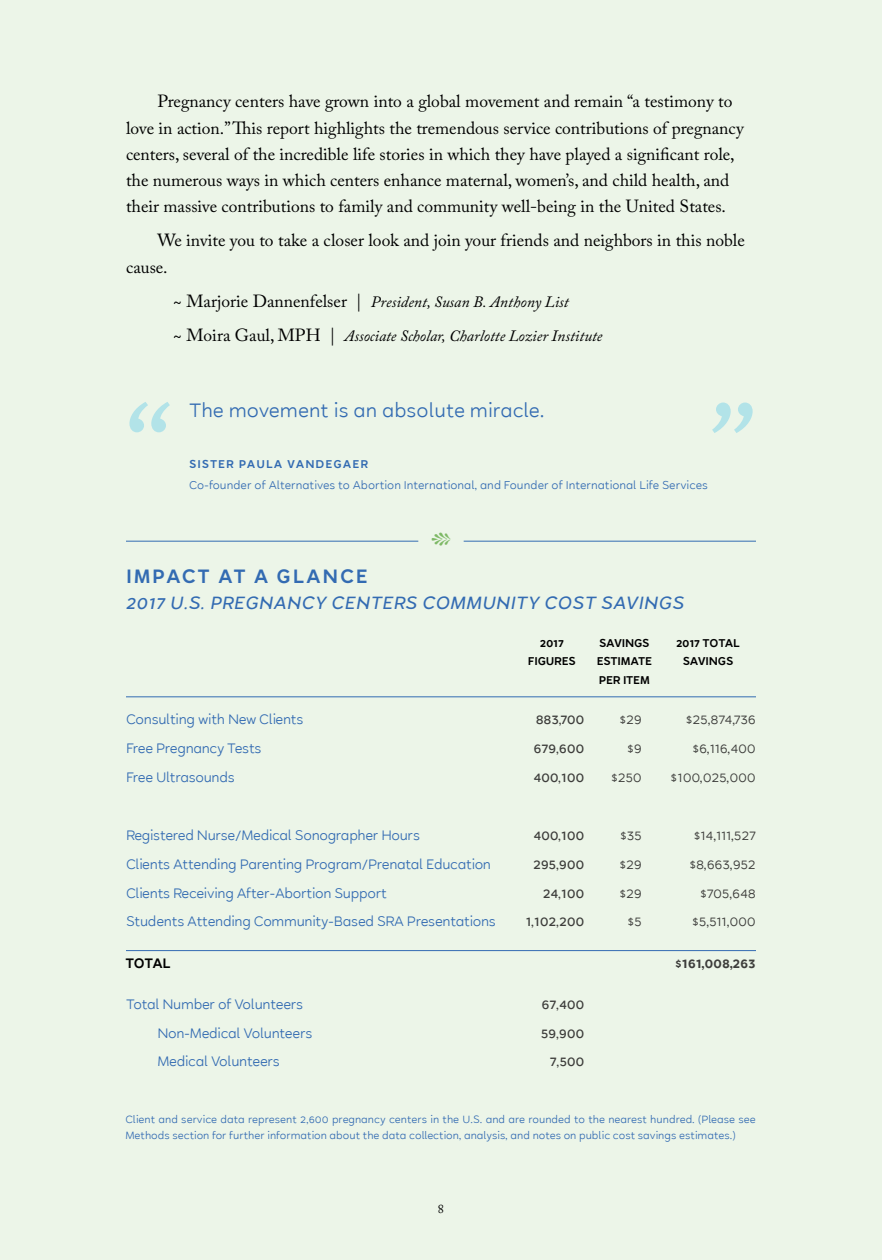
<style>
.page{position:relative;width:882px;height:1260px;background:#ecf5e8}
.page>*{position:absolute;margin:0;border:0;box-sizing:border-box;transform-origin:0 0}
.t1{font:600 105px "Archer";color:#b2e3e8}
.t2{font:24.5px "Fleurons";color:#7eb966}
.t3{font:21px "Halcyon";color:#336bb2}
.t4{font:600 21px "Halcyon";letter-spacing:.08em;color:#336bb2}
.t5{font:italic 500 19.25px "Halcyon";letter-spacing:.02em;color:#336bb2}
.t6{font:17.5px/26.2px "Adobe Caslon Pro";color:#000}
.t7{font:italic 15.75px/34.1px "Adobe Caslon Pro";color:#000}
.t8{font:14.88px/28.9px "Halcyon";letter-spacing:-.02em;color:#336bb2}
.t9{font:14.88px/28.9px "Halcyon";letter-spacing:-.02em;color:#3d3d3b;text-align:right}
.t10{font:500 14.88px/28.9px "Halcyon";letter-spacing:-.02em;color:#3d3d3b;text-align:right}
.t11{font:600 14.88px "Halcyon";letter-spacing:-.02em;color:#3d3d3b}
.t12{font:600 14.88px "Halcyon";letter-spacing:-.02em;color:#000}
.t13{font:12.25px "Halcyon";color:#336bb2}
.t14{font:600 12.25px/18.4px "Halcyon";letter-spacing:-.02em;color:#000;text-align:center}
.t15{font:600 12.25px "Halcyon";letter-spacing:.08em;color:#336bb2}
.t16{font:12.25px "Adobe Caslon Pro";color:#000}
.t17{font:11.38px/15.8px "Halcyon";color:#336bb2}
.s1{font-style:normal;font-size:17.5px}
</style>
<div class="page">
<hr style="left:126px;top:950px;width:630px;height:1px;background:#336bb2">
<hr style="left:126px;top:696px;width:630px;height:1px;background:#336bb2">
<hr style="left:126px;top:541px;width:292px;height:1px;background:#336bb2">
<hr style="left:464px;top:541px;width:292px;height:1px;background:#336bb2">
<p class="t6" style="left:126px;top:88px;width:619px;text-indent:32px">Pregnancy centers have grown into a global movement and remain “a testimony to love in action.” This report highlights the tremendous service contributions of pregnancy centers, several of the incredible life stories in which they have played a significant role, the numerous ways in which centers enhance maternal, women’s, and child health, and their massive contributions to family and community well-being in the United States.</p>
<p class="t6" style="left:126px;top:227px;width:620px;text-indent:32px">We invite you to take a closer look and join your friends and neighbors in this noble cause.</p>
<p class="t7" style="left:173px;top:284px;width:431px"><span class="s1">~ Marjorie Dannenfelser |</span> President, Susan B. Anthony List<br><span class="s1">~ Moira Gaul, MPH |</span> Associate Scholar, Charlotte Lozier Institute</p>
<h1 class="t1" style="left:126px;top:360px;width:47px">“</h1>
<p class="t3" style="left:189px;top:395px;width:355px">The movement is an absolute miracle.</p>
<p class="t15" style="left:189px;top:455px;width:181px">SISTER PAULA VANDEGAER</p>
<h1 class="t1" style="left:711px;top:360px;width:47px">”</h1>
<p class="t13" style="left:189px;top:476px;width:520px">Co-founder of Alternatives to Abortion International, and Founder of International Life Services</p>
<h2 class="t2" style="left:431px;top:523px;width:21px">c</h2>
<p class="t4" style="left:126px;top:560px;width:243px">IMPACT AT A GLANCE</p>
<p class="t5" style="left:126px;top:588px;width:560px">2017 U.S. PREGNANCY CENTERS COMMUNITY COST SAVINGS</p>
<p class="t8" style="left:126px;top:705px;width:179px">Consulting with New Clients<br>Free Pregnancy Tests<br>Free Ultrasounds</p>
<p class="t8" style="left:126px;top:820px;width:371px">Registered Nurse/Medical Sonographer Hours<br>Clients Attending Parenting Program/Prenatal Education Clients Receiving After-Abortion Support<br>Students Attending Community-Based SRA Presentations</p>
<p class="t14" style="left:528px;top:634px;width:50px">2017<br>FIGURES</p>
<p class="t10" style="left:533px;top:705px;width:53px;text-align:justify">883,700<br>679,600<br>400,100</p>
<p class="t14" style="left:597px;top:634px;width:57px;text-align:left">SAVINGS<br>ESTIMATE<br>PER ITEM</p>
<p class="t14" style="left:676px;top:634px;width:66px">2017 TOTAL<br>SAVINGS</p>
<p class="t9" style="left:611px;top:705px;width:33px">$29 $9 $250</p>
<p class="t9" style="left:670px;top:705px;width:87px">$25,874,736 $6,116,400 $100,025,000</p>
<p class="t10" style="left:526px;top:820px;width:60px">400,100<br>295,900<br>24,100<br>1,102,200</p>
<p class="t9" style="left:619px;top:820px;width:24px;text-align:center">$35 $29 $29 $5</p>
<p class="t9" style="left:689px;top:820px;width:68px">$14,111,527 $8,663,952 $705,648 $5,511,000</p>
<p class="t12" style="left:125px;top:952px;width:47px">TOTAL</p>
<p class="t11" style="left:675px;top:952px;width:83px">$161,008,263</p>
<p class="t8" style="left:158px;top:989px;width:156px;text-indent:-32px">Total Number of Volunteers<br>Non-Medical Volunteers<br>Medical Volunteers</p>
<p class="t10" style="left:541px;top:989px;width:45px">67,400<br>59,900<br>7,500</p>
<p class="t17" style="left:125px;top:1112px;width:632px">Client and service data represent 2,600 pregnancy centers in the U.S. and are rounded to the nearest hundred. (Please see<br>Methods section for further information about the data collection, analysis, and notes on public cost savings estimates.)</p>
<p class="t16" style="left:438px;top:1201px;width:8px">8</p>
</div>
